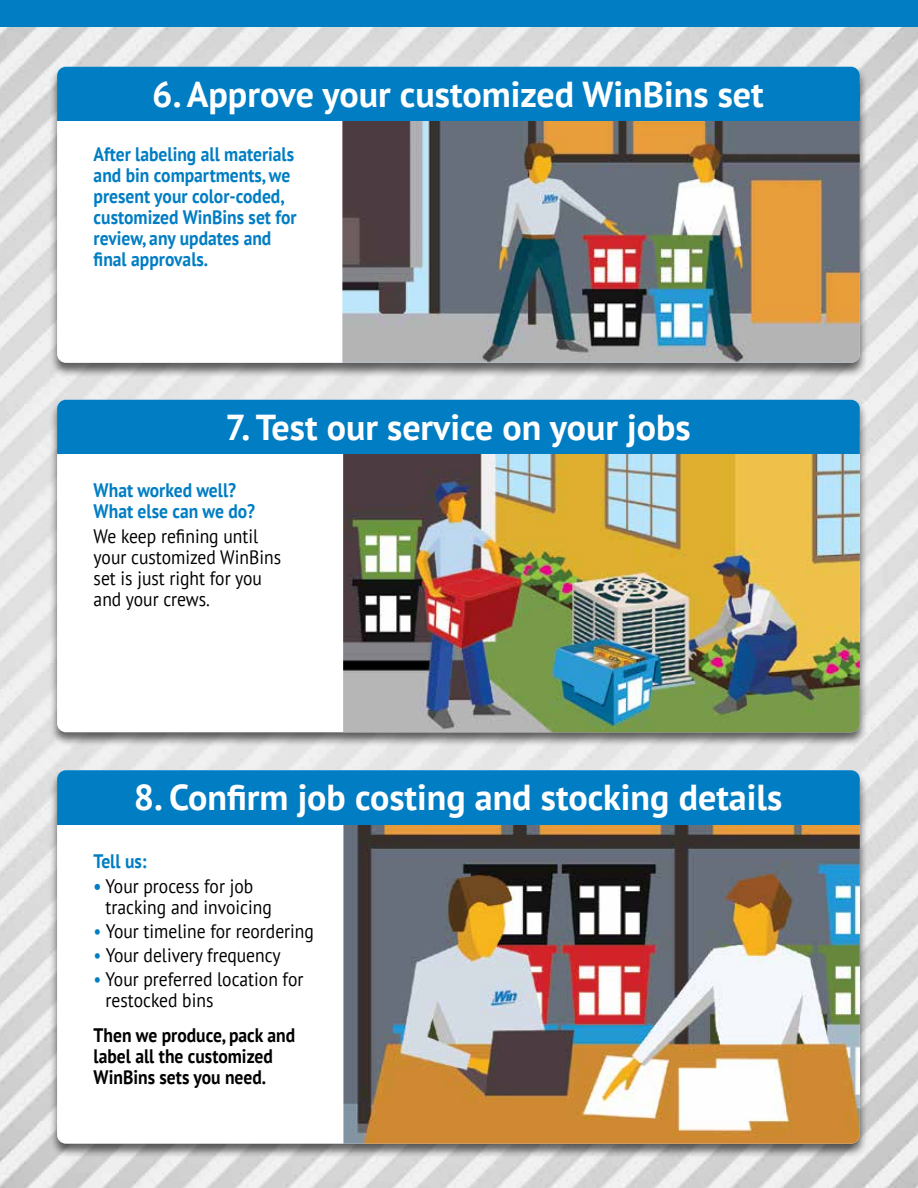
<style>
.page{position:relative;width:918px;height:1188px;background:#fff}
.page>*{position:absolute;margin:0;border:0;box-sizing:border-box;transform-origin:0 0}
.t1{font:700 36px "PT Sans";color:#fff}
.t2{font:19.5px/21px "PT Sans";color:#000;scale:.9 1}
.t3{font:700 19.5px/21px "PT Sans";color:#007dc3;scale:.9 1}
.t4{font:700 19.5px/21px "PT Sans";color:#000;scale:.9 1}
.s1{font-weight:700;color:#007dc3}
.s2{color:#007dc3}
</style>
<div class="page">
<img style="left:0;top:27px;width:918px;height:1161px">
<div style="left:0;top:0;width:918px;height:27px;background:#007dc3"></div>
<div style="left:49px;top:65px;width:819px;height:313px;background:#000;opacity:.6"></div>
<div style="left:57px;top:67px;width:803px;height:296px;background:#fff;border-radius:9px"></div>
<img style="left:342px;top:121px;width:518px;height:242px">
<div style="left:57px;top:67px;width:803px;height:54px;background:#007dc3"></div>
<div style="left:49px;top:398px;width:819px;height:349px;background:#000;opacity:.6"></div>
<div style="left:57px;top:400px;width:803px;height:332px;background:#fff;border-radius:9px"></div>
<img style="left:343px;top:454px;width:517px;height:278px">
<div style="left:57px;top:400px;width:803px;height:54px;background:#007dc3"></div>
<div style="left:49px;top:769px;width:819px;height:390px;background:#000;opacity:.6"></div>
<div style="left:57px;top:770px;width:803px;height:374px;background:#fff;border-radius:9px"></div>
<img style="left:343px;top:824px;width:517px;height:320px">
<div style="left:57px;top:770px;width:803px;height:54px;background:#007dc3"></div>
<h1 class="t1" style="left:152px;top:71px;width:613px">6. Approve your customized WinBins set</h1>
<p class="t3" style="left:94px;top:143px;width:227px">After labeling all materials and bin compartments, we present your color-coded, customized WinBins set for review, any updates and final approvals.</p>
<h1 class="t1" style="left:225px;top:404px;width:467px">7. Test our service on your jobs</h1>
<p class="t3" style="left:94px;top:479px;width:181px">What worked well?<br>What else can we do?</p>
<p class="t2" style="left:94px;top:526px;width:210px">We keep refining until your customized WinBins set is just right for you and your crews.</p>
<h1 class="t1" style="left:134px;top:773px;width:650px">8. Confirm job costing and stocking details</h1>
<p class="t3" style="left:94px;top:850px;width:60px">Tell us:</p>
<p class="t2" style="left:106px;top:876px;width:186px;text-indent:-12px"><span class="s1">•</span> Your process for job tracking and invoicing</p>
<p class="t2" style="left:94px;top:921px;width:246px"><span class="s2">•</span> Your timeline for reordering</p>
<p class="t2" style="left:94px;top:945px;width:209px"><span class="s2">•</span> Your delivery frequency</p>
<p class="t2" style="left:106px;top:969px;width:221px;text-indent:-12px"><span class="s2">•</span> Your preferred location for restocked bins</p>
<p class="t4" style="left:94px;top:1024px;width:225px">Then we produce, pack and label all the customized<br>WinBins sets you need.</p>
</div>
